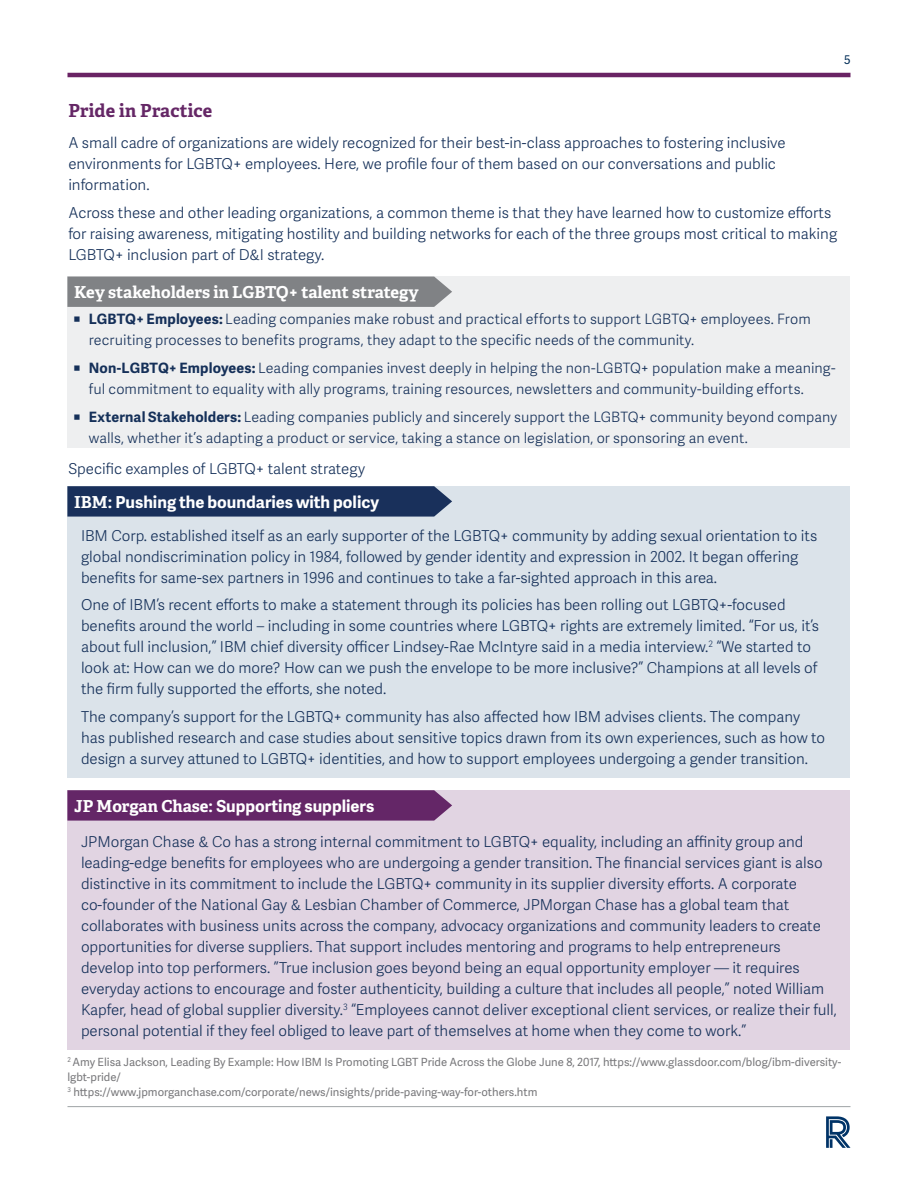
<style>
.page{position:relative;width:918px;height:1188px;background:#fff}
.page>*{position:absolute;margin:0;border:0;box-sizing:border-box;transform-origin:0 0}
.t1{font:700 18px "Adelle";letter-spacing:.01em;color:#652766}
.t2{font:700 16.5px "Adelle Sans";color:#fff}
.t3{font:700 16.5px "Adelle";letter-spacing:-.005em;color:#fff}
.t4{font:15px/21px "Adelle Sans Lt";color:#153059}
.t5{font:14.25px/21px "Adelle Sans Lt";letter-spacing:.005em;color:#153059}
.t6{font:12px "Adelle Sans";color:#002d57}
.footnotes{font:11.25px/15px "Adelle Sans";color:#77777a}
.s1{font-family:"Adelle Sans";font-weight:700}
.s2{font-family:"Adelle"}
</style>
<div class="page">
<svg style="left:826px;top:1116px;width:24px;height:32px"></svg>
<hr style="left:68px;top:73px;width:782px;height:4px;background:#6a2364">
<hr style="left:68px;top:1106px;width:782px;height:1px;background:#9fa3a6">
<div style="left:68px;top:277px;width:782px;height:171px;background:#eeeff0"></div>
<div style="left:68px;top:486px;width:782px;height:292px;background:#dbe3ea"></div>
<div style="left:68px;top:790px;width:782px;height:259px;background:#e1d4e2"></div>
<svg style="left:67px;top:486px;width:385px;height:31px;background:#213761"></svg>
<div style="left:67px;top:277px;width:385px;height:30px;background:#808285"></div>
<svg style="left:67px;top:790px;width:385px;height:31px;background:#692d6c"></svg>
<p class="t6" style="left:844px;top:51px;width:8px">5</p>
<p class="t1" style="left:68px;top:97px;width:145px">Pride in Practice</p>
<p class="t4" style="left:68px;top:132px;width:719px">A small cadre of organizations are widely recognized for their best-in-class approaches to fostering inclusive environments for LGBTQ+ employees. Here, we profile four of them based on our conversations and public information.</p>
<p class="t4" style="left:68px;top:202px;width:770px">Across these and other leading organizations, a common theme is that they have learned how to customize efforts for raising awareness, mitigating hostility and building networks for each of the three groups most critical to making<br>LGBTQ+ inclusion part of D&amp;I strategy.</p>
<p class="t3" style="left:74px;top:280px;width:346px">Key stakeholders in LGBTQ+ talent strategy</p>
<p class="t5" style="left:89px;top:308px;width:723px"><span class="s1">LGBTQ+ Employees:</span> Leading companies make robust and practical efforts to support LGBTQ+ employees. From recruiting processes to benefits programs, they adapt to the specific needs of the community.</p>
<p class="t5" style="left:89px;top:357px;width:748px"><span class="s1">Non-LGBTQ+ Employees:</span> Leading companies invest deeply in helping the non-LGBTQ+ population make a meaning&shy;ful commitment to equality with ally programs, training resources, newsletters and community-building efforts.</p>
<p class="t5" style="left:89px;top:406px;width:750px"><span class="s1">External Stakeholders:</span> Leading companies publicly and sincerely support the LGBTQ+ community beyond company walls, whether it’s adapting a product or service, taking a stance on legislation, or sponsoring an event.</p>
<p class="t4" style="left:68px;top:458px;width:298px">Specific examples of LGBTQ+ talent strategy</p>
<p class="t2" style="left:74px;top:490px;width:306px"><span class="s2">IBM:</span> Pushing the boundaries with policy</p>
<p class="t4" style="left:81px;top:524px;width:738px">IBM Corp. established itself as an early supporter of the LGBTQ+ community by adding sexual orientation to its global nondiscrimination policy in 1984, followed by gender identity and expression in 2002. It began offering benefits for same-sex partners in 1996 and continues to take a far-sighted approach in this area.</p>
<p class="t4" style="left:81px;top:594px;width:740px">One of IBM’s recent efforts to make a statement through its policies has been rolling out LGBTQ+-focused benefits around the world – including in some countries where LGBTQ+ rights are extremely limited. “For us, it’s about full inclusion,” IBM chief diversity officer Lindsey-Rae McIntyre said in a media interview.<sup>2</sup> “We started to look at: How can we do more? How can we push the envelope to be more inclusive?” Champions at all levels of the firm fully supported the efforts, she noted.</p>
<p class="t4" style="left:81px;top:706px;width:746px">The company’s support for the LGBTQ+ community has also affected how IBM advises clients. The company has published research and case studies about sensitive topics drawn from its own experiences, such as how to design a survey attuned to LGBTQ+ identities, and how to support employees undergoing a gender transition.</p>
<p class="t2" style="left:74px;top:794px;width:302px"><span class="s2">JP Morgan Chase:</span> Supporting suppliers</p>
<p class="t4" style="left:81px;top:830px;width:757px">JPMorgan Chase &amp; Co has a strong internal commitment to LGBTQ+ equality, including an affinity group and leading-edge benefits for employees who are undergoing a gender transition. The financial services giant is also distinctive in its commitment to include the LGBTQ+ community in its supplier diversity efforts. A corporate co-founder of the National Gay &amp; Lesbian Chamber of Commerce, JPMorgan Chase has a global team that collaborates with business units across the company, advocacy organizations and community leaders to create opportunities for diverse suppliers. That support includes mentoring and programs to help entrepreneurs develop into top performers. ”True inclusion goes beyond being an equal opportunity employer — it requires everyday actions to encourage and foster authenticity, building a culture that includes all people,” noted William Kapfer, head of global supplier diversity.<sup>3</sup> “Employees cannot deliver exceptional client services, or realize their full, personal potential if they feel obliged to leave part of themselves at home when they come to work.”</p>
<p class="footnotes" style="left:68px;top:1054px;width:775px"><sup>2</sup> Amy Elisa Jackson, Leading By Example: How IBM Is Promoting LGBT Pride Across the Globe June 8, 2017, https://www.glassdoor.com/blog/ibm-diversity&shy;lgbt-pride/</p>
<p class="footnotes" style="left:68px;top:1084px;width:471px"><sup>3</sup> https://www.jpmorganchase.com/corporate/news/insights/pride-paving-way-for-others.htm</p>
</div>
